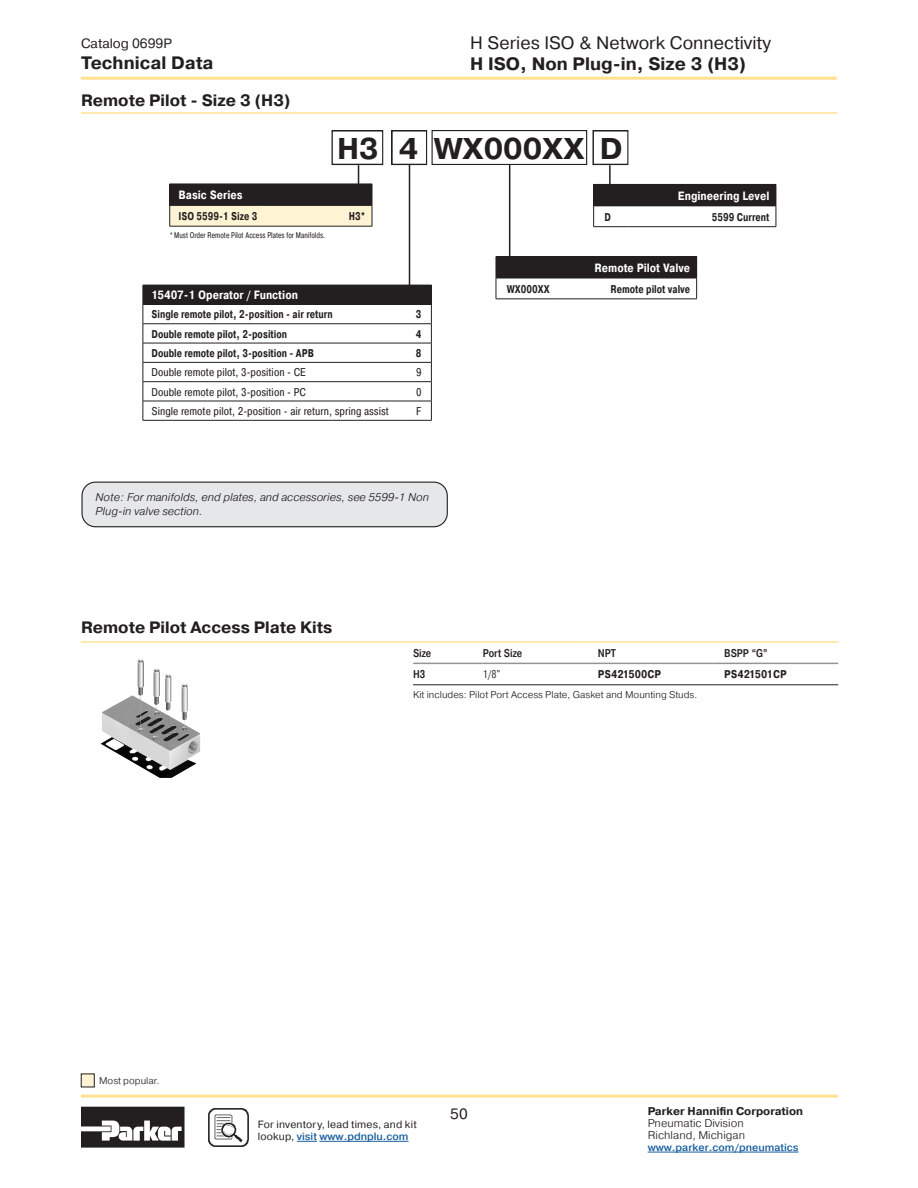
<style>
.page{position:relative;width:918px;height:1188px;background:#fff}
.page>*{position:absolute;margin:0;border:0;box-sizing:border-box;transform-origin:0 0}
.order_info_text_in_box_-_whole_page{font:700 30px "Pragmatica";color:#231f20}
.page_title{font:18px "Pragmatica";color:#231f20}
.under_page_title{font:700 18px "Pragmatica";color:#231f20}
.under_catalog_name{font:700 18px "Pragmatica";color:#231f20}
.heading_yellow_line_1{font:700 16.5px "Pragmatica";color:#231f20}
.heading_with_yellow_line_1{font:700 16.5px "Pragmatica";color:#231f20}
.t1{font:15px "Pragmatica";color:#231f20}
.catalog_name{font:13.5px "Pragmatica";color:#231f20}
.ordering_info_heading_less_space_on_left{font:700 12px "Pragmatica Cond";color:#fff}
.ordering_info_chart_text_less_space_on_l{font:700 11.25px "Pragmatica Cond";color:#231f20;scale:.9 1}
.ordering_info_chart_text_less_space_on_l-2{font:11.25px "Pragmatica Cond";color:#231f20}
.rounded_corner_NOTE_text_7_5_9{font:italic 300 11.25px/13.5px "Pragmatica";color:#231f20}
.t2{font:300 11.25px/12px "Pragmatica";color:#231f20}
.t3{font:700 11.25px "Pragmatica";color:#231f20}
.table_header_7_5_9_cond{font:500 11.25px "Pragmatica Cond";color:#231f20}
.table_7_5_9_cond_bold_product_number{font:700 11.25px "Pragmatica Cond";color:#231f20}
.table_7_5_9_cond{font:300 11.25px "Pragmatica Cond";color:#231f20}
.t4{font:10.5px/12.6px "Pragmatica";letter-spacing:.02em;color:#231f20}
.t5{font:500 10.5px "Pragmatica";color:#175d9e}
.under_table_text{font:300 9.75px "Pragmatica";color:#231f20}
.ordering_info_notes{font:8.25px "Pragmatica Cond";color:#231f20;scale:.9 1}
.s1{font-weight:500;color:#175d9e}
</style>
<div class="page">
<hr style="left:81px;top:1095px;width:757px;height:3px;background:#ffe192">
<hr style="left:81px;top:77px;width:756px;height:3px;background:#ffe192">
<hr style="left:648px;top:1152px;width:151px;height:1px;background:#175d9e">
<svg style="left:81px;top:1107px;width:104px;height:41px"></svg>
<img style="left:208px;top:1108px;width:41px;height:39px">
<svg style="left:297px;top:1141px;width:20px;height:1px"></svg>
<hr style="left:319px;top:1141px;width:90px;height:1px;background:#175d9e">
<hr style="left:509px;top:164px;width:1px;height:95px;background:#231f20">
<div style="left:81px;top:1074px;width:13px;height:13px;background:#fef3d2"></div>
<div style="left:81px;top:1074px;width:14px;height:13px;border:1px solid #231f20"></div>
<hr style="left:81px;top:641px;width:332px;height:2px;background:#ffe192">
<hr style="left:413px;top:641px;width:70px;height:2px;background:#ffe192">
<hr style="left:483px;top:641px;width:104px;height:2px;background:#ffe192">
<hr style="left:587px;top:641px;width:126px;height:2px;background:#ffe192">
<hr style="left:713px;top:641px;width:125px;height:2px;background:#ffe192">
<hr style="left:413px;top:685px;width:70px;height:1px;background:#231f20">
<hr style="left:483px;top:685px;width:104px;height:1px;background:#231f20">
<hr style="left:587px;top:685px;width:126px;height:1px;background:#231f20">
<hr style="left:713px;top:685px;width:125px;height:1px;background:#231f20">
<hr style="left:413px;top:663px;width:70px;height:1px;background:#939598">
<hr style="left:483px;top:663px;width:104px;height:1px;background:#939598">
<hr style="left:587px;top:663px;width:126px;height:1px;background:#939598">
<hr style="left:713px;top:663px;width:125px;height:1px;background:#939598">
<hr style="left:609px;top:165px;width:2px;height:23px;background:#231f20">
<hr style="left:409px;top:165px;width:1px;height:125px;background:#231f20">
<div style="left:594px;top:184px;width:182px;height:22px;background:#231f20"></div>
<hr style="left:593px;top:184px;width:35px;height:1px;background:#231f20">
<hr style="left:593px;top:206px;width:35px;height:1px;background:#231f20">
<svg style="left:593px;top:185px;width:1px;height:41px"></svg>
<hr style="left:628px;top:206px;width:148px;height:1px;background:#231f20">
<svg style="left:776px;top:185px;width:1px;height:41px"></svg>
<hr style="left:593px;top:226px;width:35px;height:1px;background:#231f20">
<hr style="left:628px;top:226px;width:148px;height:1px;background:#231f20">
<div style="left:391px;top:130px;width:36px;height:35px;border:1px solid #231f20"></div>
<div style="left:332px;top:130px;width:51px;height:35px;border:1px solid #231f20"></div>
<div style="left:592px;top:130px;width:36px;height:35px;border:1px solid #231f20"></div>
<hr style="left:170px;top:226px;width:94px;height:1px;background:#231f20">
<svg style="left:169px;top:131px;width:214px;height:95px"></svg>
<hr style="left:264px;top:226px;width:108px;height:1px;background:#231f20">
<div style="left:143px;top:285px;width:288px;height:19px;background:#231f20"></div>
<hr style="left:143px;top:304px;width:261px;height:1px;background:#231f20">
<hr style="left:143px;top:323px;width:261px;height:1px;background:#231f20">
<hr style="left:143px;top:343px;width:261px;height:1px;background:#231f20">
<hr style="left:143px;top:362px;width:261px;height:1px;background:#231f20">
<hr style="left:143px;top:381px;width:261px;height:1px;background:#231f20">
<hr style="left:143px;top:401px;width:261px;height:1px;background:#231f20">
<svg style="left:143px;top:305px;width:1px;height:115px"></svg>
<hr style="left:143px;top:420px;width:261px;height:1px;background:#231f20">
<svg style="left:404px;top:285px;width:28px;height:136px"></svg>
<hr style="left:81px;top:112px;width:756px;height:2px;background:#ffe192">
<div style="left:496px;top:257px;width:201px;height:21px;background:#231f20"></div>
<hr style="left:496px;top:256px;width:64px;height:1px;background:#231f20">
<hr style="left:560px;top:256px;width:137px;height:1px;background:#231f20">
<hr style="left:496px;top:278px;width:64px;height:1px;background:#231f20">
<svg style="left:496px;top:278px;width:1px;height:21px"></svg>
<hr style="left:496px;top:299px;width:64px;height:1px;background:#231f20">
<hr style="left:560px;top:278px;width:137px;height:1px;background:#231f20">
<svg style="left:696px;top:278px;width:1px;height:21px"></svg>
<hr style="left:560px;top:299px;width:137px;height:1px;background:#231f20">
<div style="left:432px;top:130px;width:155px;height:35px;border:1px solid #231f20"></div>
<img style="left:100px;top:659px;width:100px;height:119px">
<div style="left:82px;top:482px;width:365px;height:45px;background:#e6e7e9;border-radius:14px"></div>
<div style="left:81px;top:482px;width:367px;height:45px;border:1px solid #231f20;border-radius:14px"></div>
<p class="catalog_name" style="left:81px;top:35px;width:93px">Catalog 0699P</p>
<p class="under_catalog_name" style="left:81px;top:52px;width:134px">Technical Data</p>
<p class="page_title" style="left:470px;top:31px;width:302px">H Series ISO &amp; Network Connectivity</p>
<p class="under_page_title" style="left:470px;top:52px;width:278px">H ISO, Non Plug-in, Size 3 (H3)</p>
<p class="heading_with_yellow_line_1" style="left:81px;top:89px;width:211px">Remote Pilot - Size 3 (H3)</p>
<p class="order_info_text_in_box_-_whole_page" style="left:337px;top:129px;width:43px">H3</p>
<p class="order_info_text_in_box_-_whole_page" style="left:399px;top:129px;width:21px">4</p>
<p class="order_info_text_in_box_-_whole_page" style="left:434px;top:129px;width:152px">WX000XX</p>
<p class="order_info_text_in_box_-_whole_page" style="left:600px;top:129px;width:24px">D</p>
<p class="ordering_info_heading_less_space_on_left" style="left:178px;top:188px;width:66px">Basic Series</p>
<p class="ordering_info_chart_text_less_space_on_l" style="left:178px;top:209px;width:89px">ISO 5599-1 Size 3</p>
<p class="ordering_info_chart_text_less_space_on_l" style="left:349px;top:209px;width:20px">H3*</p>
<p class="ordering_info_notes" style="left:170px;top:230px;width:174px">* Must Order Remote Pilot Access Plates for Manifolds.</p>
<p class="ordering_info_heading_less_space_on_left" style="left:678px;top:188px;width:93px">Engineering Level</p>
<p class="ordering_info_chart_text_less_space_on_l" style="left:604px;top:210px;width:9px">D</p>
<p class="ordering_info_chart_text_less_space_on_l" style="left:712px;top:210px;width:66px">5599 Current</p>
<p class="ordering_info_heading_less_space_on_left" style="left:594px;top:260px;width:97px">Remote Pilot Valve</p>
<p class="ordering_info_heading_less_space_on_left" style="left:152px;top:288px;width:148px">15407-1 Operator / Function</p>
<p class="ordering_info_chart_text_less_space_on_l" style="left:152px;top:308px;width:203px">Single remote pilot, 2-position - air return</p>
<p class="ordering_info_chart_text_less_space_on_l" style="left:416px;top:308px;width:8px">3</p>
<p class="ordering_info_chart_text_less_space_on_l" style="left:152px;top:327px;width:152px">Double remote pilot, 2-position</p>
<p class="ordering_info_chart_text_less_space_on_l" style="left:416px;top:327px;width:8px">4</p>
<p class="ordering_info_chart_text_less_space_on_l" style="left:152px;top:346px;width:182px">Double remote pilot, 3-position - APB</p>
<p class="ordering_info_chart_text_less_space_on_l" style="left:416px;top:346px;width:8px">8</p>
<p class="ordering_info_chart_text_less_space_on_l-2" style="left:152px;top:366px;width:156px">Double remote pilot, 3-position - CE</p>
<p class="ordering_info_chart_text_less_space_on_l-2" style="left:416px;top:366px;width:7px">9</p>
<p class="ordering_info_chart_text_less_space_on_l-2" style="left:152px;top:385px;width:156px">Double remote pilot, 3-position - PC</p>
<p class="ordering_info_chart_text_less_space_on_l-2" style="left:416px;top:385px;width:7px">0</p>
<p class="ordering_info_chart_text_less_space_on_l-2" style="left:152px;top:404px;width:239px">Single remote pilot, 2-position - air return, spring assist</p>
<p class="ordering_info_chart_text_less_space_on_l-2" style="left:416px;top:404px;width:7px">F</p>
<p class="rounded_corner_NOTE_text_7_5_9" style="left:96px;top:491px;width:335px">Note: For manifolds, end plates, and accessories, see 5599-1 Non<br>Plug-in valve section.</p>
<p class="heading_yellow_line_1" style="left:81px;top:617px;width:253px">Remote Pilot Access Plate Kits</p>
<p class="ordering_info_chart_text_less_space_on_l" style="left:507px;top:282px;width:49px">WX000XX</p>
<p class="ordering_info_chart_text_less_space_on_l" style="left:610px;top:282px;width:90px">Remote pilot valve</p>
<p class="table_header_7_5_9_cond" style="left:413px;top:647px;width:20px">Size</p>
<p class="table_header_7_5_9_cond" style="left:483px;top:647px;width:41px">Port Size</p>
<p class="table_header_7_5_9_cond" style="left:598px;top:647px;width:20px">NPT</p>
<p class="table_header_7_5_9_cond" style="left:724px;top:647px;width:45px">BSPP “G”</p>
<p class="table_header_7_5_9_cond" style="left:413px;top:668px;width:14px">H3</p>
<p class="table_7_5_9_cond" style="left:483px;top:668px;width:19px">1/8"</p>
<p class="table_7_5_9_cond_bold_product_number" style="left:598px;top:667px;width:65px">PS421500CP</p>
<p class="table_7_5_9_cond_bold_product_number" style="left:724px;top:667px;width:64px">PS421501CP</p>
<p class="under_table_text" style="left:413px;top:689px;width:286px">Kit includes: Pilot Port Access Plate, Gasket and Mounting Studs.</p>
<p class="under_table_text" style="left:99px;top:1074px;width:62px">Most popular.</p>
<p class="t4" style="left:258px;top:1118px;width:160px">For inventory, lead times, and kit lookup, <span class="s1">visit www.pdnplu.com</span></p>
<h3 class="t1" style="left:450px;top:1104px;width:19px">50</h3>
<p class="t3" style="left:648px;top:1104px;width:157px">Parker Hannifin Corporation</p>
<p class="t2" style="left:648px;top:1117px;width:99px">Pneumatic Division<br>Richland, Michigan</p>
<p class="t5" style="left:648px;top:1141px;width:152px">www.parker.com/pneumatics</p>
</div>
